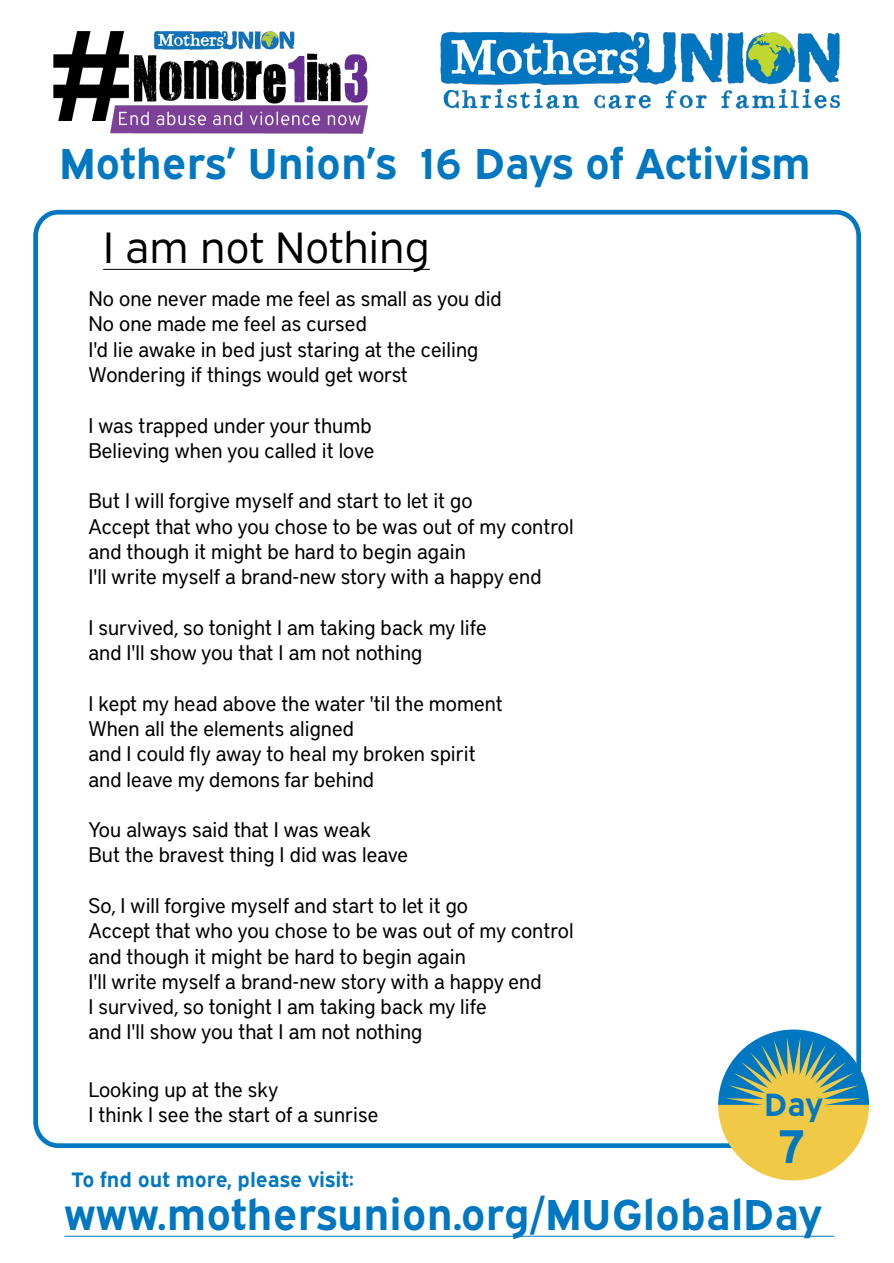
<style>
.page{position:relative;width:894px;height:1263px;background:#fff}
.page>*{position:absolute;margin:0;border:0;box-sizing:border-box;transform-origin:0 0}
.t1{font:700 47.25px "Expressway Rg";color:#0077c1}
.t2{font:44.1px "Expressway Bk";color:#000}
.t3{font:700 43.35px "Expressway Rg";color:#0077c1}
.t4{font:700 32.25px "Expressway Rg";color:#0077c1}
.t5{font:21px/25.3px "District Pro";color:#000}
.t6{font:700 21px "Expressway Rg";color:#0077c1}
</style>
<div class="page">
<div style="left:33px;top:210px;width:828px;height:938px;border:5px solid #0077c1;border-radius:23px"></div>
<hr style="left:64px;top:1236px;width:770px;height:1px;background:#0077c1">
<img style="left:54px;top:31px;width:314px;height:103px">
<img style="left:441px;top:31px;width:398px;height:77px">
<svg style="left:718px;top:1030px;width:151px;height:150px"></svg>
<hr style="left:103px;top:269px;width:327px;height:1px;background:#000">
<h3 class="t3" style="left:59px;top:130px;width:753px">Mothers’ Union’s 16 Days of Activism</h3>
<h2 class="t2" style="left:103px;top:213px;width:328px">I am not Nothing</h2>
<p class="t5" style="left:88px;top:285px;width:415px">No one never made me feel as small as you did No one made me feel as cursed<br>I'd lie awake in bed just staring at the ceiling Wondering if things would get worst</p>
<p class="t5" style="left:88px;top:411px;width:288px">I was trapped under your thumb<br>Believing when you called it love</p>
<p class="t5" style="left:88px;top:487px;width:487px">But I will forgive myself and start to let it go<br>Accept that who you chose to be was out of my control and though it might be hard to begin again<br>I'll write myself a brand-new story with a happy end</p>
<p class="t5" style="left:88px;top:614px;width:400px">I survived, so tonight I am taking back my life and I'll show you that I am not nothing</p>
<p class="t5" style="left:88px;top:689px;width:416px">I kept my head above the water 'til the moment When all the elements aligned<br>and I could fly away to heal my broken spirit and leave my demons far behind</p>
<p class="t5" style="left:88px;top:816px;width:321px">You always said that I was weak<br>But the bravest thing I did was leave</p>
<p class="t5" style="left:88px;top:892px;width:487px">So, I will forgive myself and start to let it go<br>Accept that who you chose to be was out of my control and though it might be hard to begin again<br>I'll write myself a brand-new story with a happy end<br>I survived, so tonight I am taking back my life<br>and I'll show you that I am not nothing</p>
<p class="t5" style="left:88px;top:1076px;width:291px">Looking up at the sky<br>I think I see the start of a sunrise</p>
<h3 class="t4" style="left:764px;top:1079px;width:60px">Day</h3>
<h1 class="t1" style="left:779px;top:1109px;width:27px">7</h1>
<p class="t6" style="left:71px;top:1163px;width:284px">To fnd out more, please visit:</p>
<h3 class="t3" style="left:64px;top:1180px;width:759px">www.mothersunion.org/MUGlobalDay</h3>
</div>
